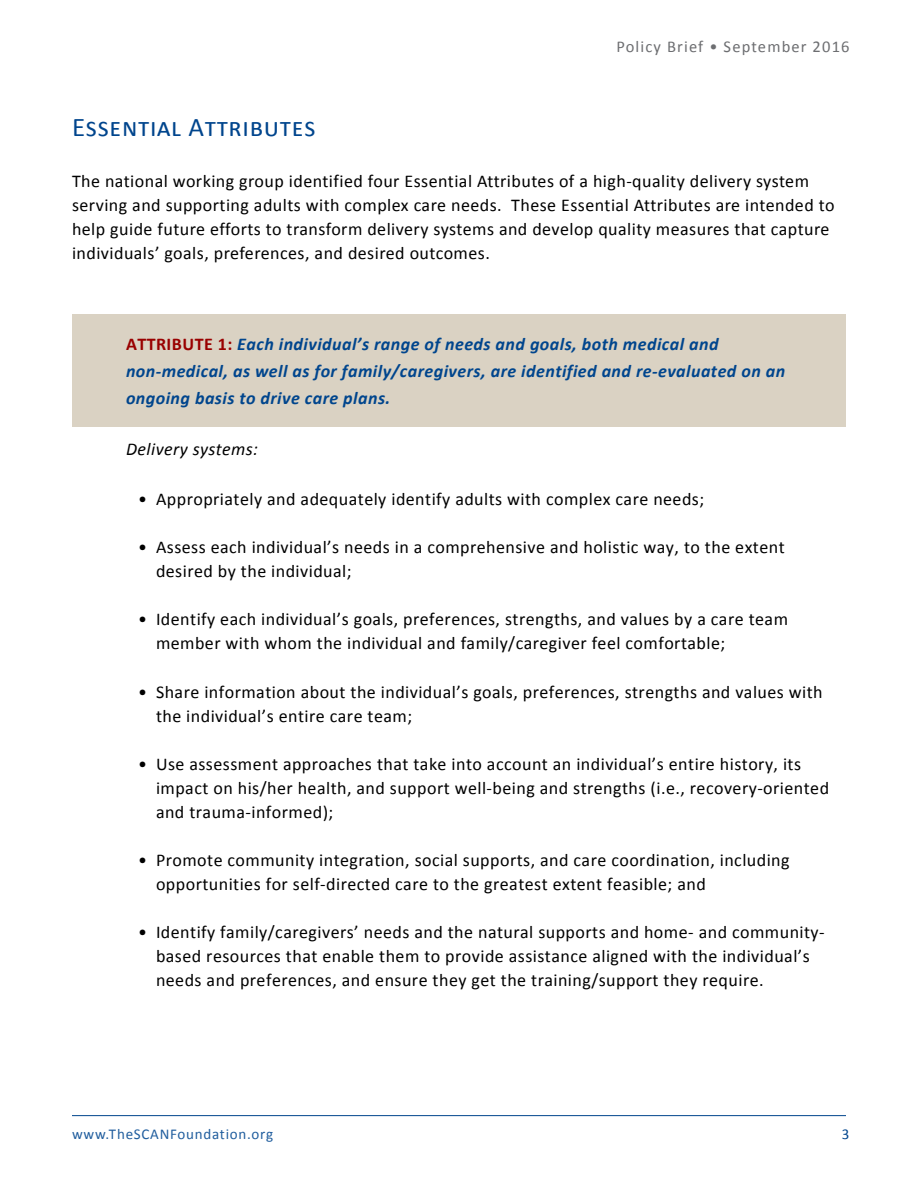
<style>
.page{position:relative;width:918px;height:1188px;background:#fff}
.page>*{position:absolute;margin:0;border:0;box-sizing:border-box;transform-origin:0 0}
.t1{font:27px "Calibri";letter-spacing:.025em;color:#00458d}
.t2{font:18px/24px "Calibri";letter-spacing:.025em;color:#000}
.t3{font:italic 700 18px/27px "Calibri";letter-spacing:.025em;color:#00458d}
.t4{font:italic 18px "Calibri";letter-spacing:.025em;color:#000}
.t5{font:16.5px "Calibri";letter-spacing:.07em;color:#6d6e71}
.t6{font:15px "Calibri";letter-spacing:.05em;color:#215e9e}
.t7{font:15px "Calibri";color:#00458d}
.s1{font-style:normal;color:#900}
</style>
<div class="page">
<hr style="left:72px;top:1115px;width:774px;height:1px;background:#00458d">
<div style="left:72px;top:314px;width:774px;height:113px;background:#dad2c3"></div>
<p class="t5" style="left:616px;top:36px;width:235px">Policy Brief • September 2016</p>
<h1 class="t1" style="left:72px;top:110px;width:245px">Essential Attributes</h1>
<p class="t2" style="left:72px;top:169px;width:764px">The national working group identified four Essential Attributes of a high-quality delivery system serving and supporting adults with complex care needs. These Essential Attributes are intended to help guide future efforts to transform delivery systems and develop quality measures that capture individuals’ goals, preferences, and desired outcomes.</p>
<p class="t3" style="left:126px;top:331px;width:661px"><span class="s1">ATTRIBUTE 1:</span> Each individual’s range of needs and goals, both medical and non-medical, as well as for family/caregivers, are identified and re-evaluated on an ongoing basis to drive care plans.</p>
<p class="t4" style="left:126px;top:437px;width:134px">Delivery systems:</p>
<p class="t2" style="left:138px;top:487px;width:568px">• Appropriately and adequately identify adults with complex care needs;</p>
<p class="t2" style="left:156px;top:535px;width:630px;text-indent:-18px">• Assess each individual’s needs in a comprehensive and holistic way, to the extent desired by the individual;</p>
<p class="t2" style="left:156px;top:607px;width:634px;text-indent:-18px">• Identify each individual’s goals, preferences, strengths, and values by a care team member with whom the individual and family/caregiver feel comfortable;</p>
<p class="t2" style="left:156px;top:680px;width:668px;text-indent:-18px">• Share information about the individual’s goals, preferences, strengths and values with the individual’s entire care team;</p>
<p class="t2" style="left:156px;top:752px;width:675px;text-indent:-18px">• Use assessment approaches that take into account an individual’s entire history, its impact on his/her health, and support well-being and strengths (i.e., recovery-oriented and trauma-informed);</p>
<p class="t2" style="left:156px;top:848px;width:635px;text-indent:-18px">• Promote community integration, social supports, and care coordination, including opportunities for self-directed care to the greatest extent feasible; and</p>
<p class="t2" style="left:156px;top:920px;width:670px;text-indent:-18px">• Identify family/caregivers’ needs and the natural supports and home- and community&shy;based resources that enable them to provide assistance aligned with the individual’s needs and preferences, and ensure they get the training/support they require.</p>
<p class="t6" style="left:72px;top:1124px;width:203px">www.TheSCANFoundation.org</p>
<p class="t7" style="left:842px;top:1124px;width:9px">3</p>
</div>
